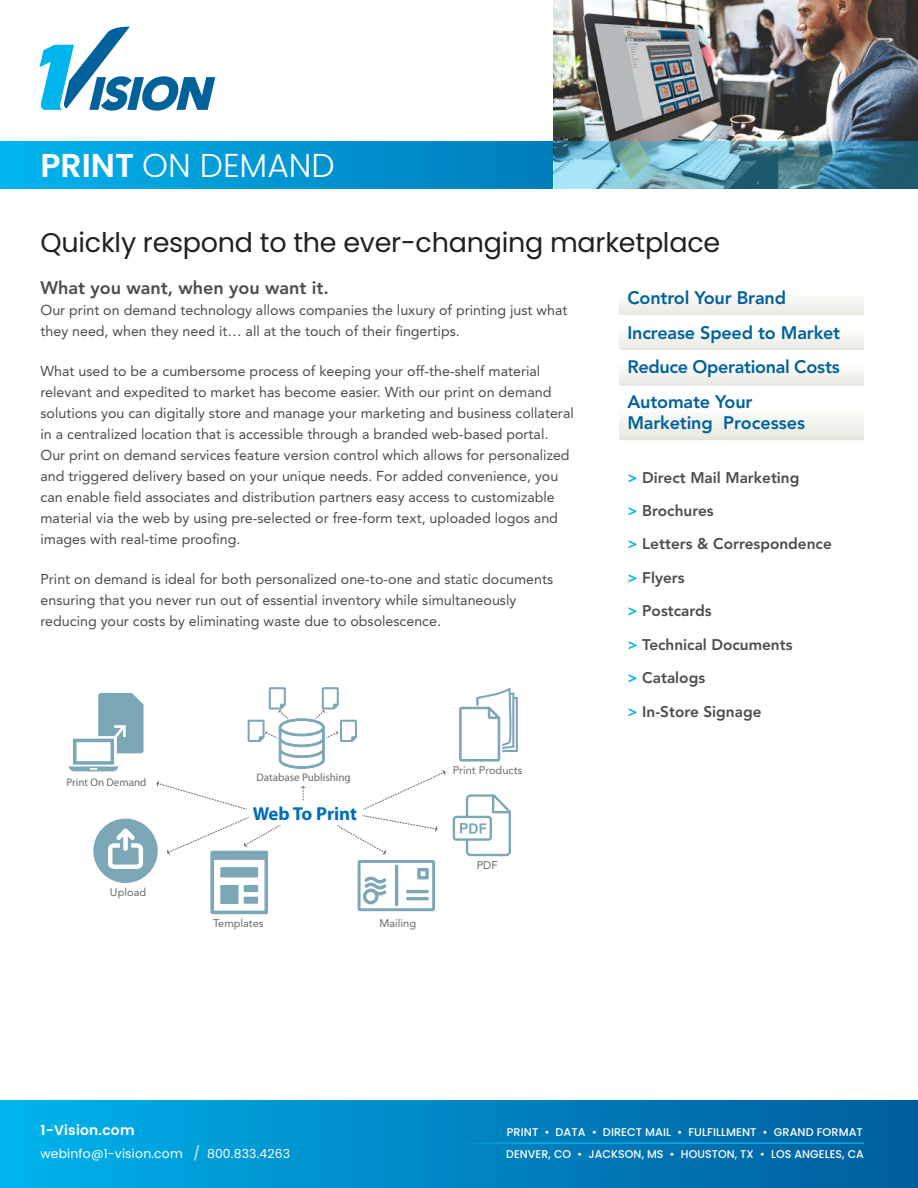
<style>
.page{position:relative;width:918px;height:1188px;background:#fff}
.page>*{position:absolute;margin:0;border:0;box-sizing:border-box;transform-origin:0 0}
.t1{font:300 33px "Poppins";color:#fff}
.t2{font:27px "Poppins";letter-spacing:-.01em;color:#231f20}
.t3{font:700 18.75px "Myriad Pro";letter-spacing:-.005em;color:#006db8}
.t4{font:800 18px/34.5px "Avenir LT Std";letter-spacing:-.01em;color:#01619b}
.t5{font:800 18px "Avenir LT Std";color:#4b4c4d}
.t6{font:800 15.3px/33.5px "Avenir LT Std";color:#4b4c4d}
.t7{font:14.25px/21px "Avenir LT Std";color:#4b4c4d}
.t8{font:600 13.8px "Poppins";letter-spacing:.015em;color:#fff}
.t9{font:12.3px "Poppins";letter-spacing:.015em;color:#fff}
.t10{font:500 11.25px "Poppins";letter-spacing:.005em;color:#fff}
.t11{font:11.1px "Avenir LT Std";color:#69696c}
.t12{font:11.1px "Myriad Pro";color:#69696c}
.s1{font-weight:600}
.s2{color:#00b5ee}
.s3{font-weight:600;font-size:13.5px;color:#9ddbf7}
</style>
<div class="page">
<svg style="left:0;top:142px;width:554px;height:47px;background:#0097d3"></svg>
<div style="left:0;top:1100px;width:918px;height:88px;background:linear-gradient(to right,#00b2ec,#005c9c)"></div>
<hr style="left:468px;top:1142px;width:396px;height:2px;background:#00b6ef">
<svg style="left:40px;top:27px;width:175px;height:84px"></svg>
<svg style="left:619px;top:300px;width:245px;height:140px"></svg>
<div style="left:477px;top:697px;width:41px;height:55px;border:2px solid #7ca7b6"></div>
<svg style="left:453px;top:794px;width:58px;height:62px"></svg>
<svg style="left:459px;top:689px;width:57px;height:73px"></svg>
<svg style="left:69px;top:687px;width:376px;height:227px"></svg>
<img style="left:554px;top:0;width:364px;height:142px">
<svg style="left:554px;top:142px;width:364px;height:47px;background:#5e9bae"></svg>
<h1 class="t1" style="left:40px;top:146px;width:296px"><span class="s1">PRINT</span> ON DEMAND</h1>
<h2 class="t2" style="left:40px;top:231px;width:681px">Quickly respond to the ever-changing marketplace</h2>
<p class="t5" style="left:40px;top:281px;width:290px">What you want, when you want it.</p>
<p class="t7" style="left:40px;top:301px;width:528px">Our print on demand technology allows companies the luxury of printing just what they need, when they need it… all at the touch of their fingertips.</p>
<p class="t7" style="left:40px;top:362px;width:535px">What used to be a cumbersome process of keeping your off-the-shelf material relevant and expedited to market has become easier. With our print on demand solutions you can digitally store and manage your marketing and business collateral in a centralized location that is accessible through a branded web-based portal.<br>Our print on demand services feature version control which allows for personalized and triggered delivery based on your unique needs. For added convenience, you can enable field associates and distribution partners easy access to customizable material via the web by using pre-selected or free-form text, uploaded logos and images with real-time proofing.</p>
<p class="t7" style="left:40px;top:570px;width:514px">Print on demand is ideal for both personalized one-to-one and static documents ensuring that you never run out of essential inventory while simultaneously reducing your costs by eliminating waste due to obsolescence.</p>
<p class="t12" style="left:66px;top:778px;width:81px">Print On Demand</p>
<p class="t11" style="left:110px;top:888px;width:38px">Upload</p>
<p class="t12" style="left:257px;top:773px;width:96px">Database Publishing</p>
<h3 class="t3" style="left:253px;top:802px;width:106px">Web To Print</h3>
<p class="t11" style="left:213px;top:918px;width:52px">Templates</p>
<p class="t11" style="left:380px;top:919px;width:38px">Mailing</p>
<p class="t11" style="left:453px;top:765px;width:71px">Print Products</p>
<p class="t11" style="left:477px;top:860px;width:22px">PDF</p>
<p class="t4" style="left:627px;top:282px;width:214px">Control Your Brand<br>Increase Speed to Market<br>Reduce Operational Costs<br>Automate Your</p>
<p class="t4" style="left:627px;top:407px;width:179px">Marketing Processes</p>
<p class="t6" style="left:627px;top:462px;width:206px"><span class="s2">&gt;</span> Direct Mail Marketing<br><span class="s2">&gt;</span> Brochures<br><span class="s2">&gt;</span> Letters &amp; Correspondence <span class="s2">&gt;</span> Flyers<br><span class="s2">&gt;</span> Postcards<br><span class="s2">&gt;</span> Technical Documents<br><span class="s2">&gt;</span> Catalogs<br><span class="s2">&gt;</span> In-Store Signage</p>
<p class="t8" style="left:41px;top:1122px;width:96px">1-Vision.com</p>
<p class="t10" style="left:507px;top:1128px;width:358px">PRINT • DATA • DIRECT MAIL • FULFILLMENT • GRAND FORMAT</p>
<p class="t9" style="left:40px;top:1149px;width:251px">webinfo@1-vision.com <span class="s3">/</span> 800.833.4263</p>
<p class="t10" style="left:506px;top:1150px;width:359px">DENVER, CO • JACKSON, MS • HOUSTON, TX • LOS ANGELES, CA</p>
</div>
